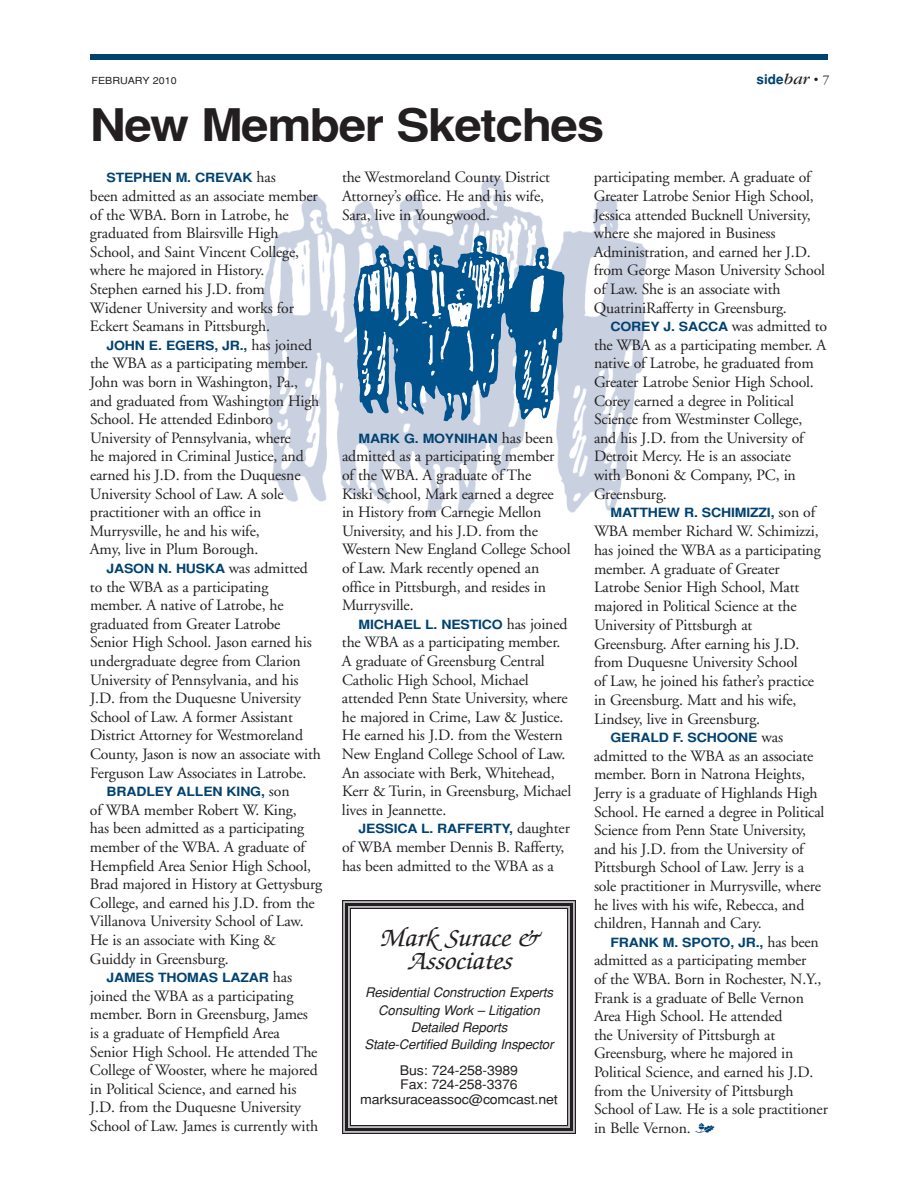
<style>
.page{position:relative;width:918px;height:1188px;background:#fff}
.page>*{position:absolute;margin:0;border:0;box-sizing:border-box;transform-origin:0 0}
.t1{font:700 45px "Helvetica";letter-spacing:-.03em;color:#231f20;scale:1.1 1}
.t2{font:italic 500 26.4px/23.5px "Zapf Chancery";letter-spacing:-.01em;color:#231f20;text-align:center;scale:1.1 1}
.t3{font:15.75px/18.6px "Adobe Garamond";letter-spacing:-.01em;color:#231f20}
.t4{font:700 13.5px "Helvetica";color:#004270}
.t5{font:italic 13.2px/17.4px "Helvetica";letter-spacing:-.01em;color:#231f20;text-align:center}
.t6{font:13.2px/14.7px "Helvetica";letter-spacing:-.01em;color:#231f20;text-align:center;scale:1.07 1}
.t7{font:700 12.75px "Helvetica";letter-spacing:-.01em;color:#004270;scale:1.1 1}
.t8{font:9.75px "Helvetica";color:#231f20;scale:1.1 1}
.s1{font-family:"Garamond";font-weight:400;font-style:italic;font-size:16.5px;color:#231f20}
.s2{font-weight:400;color:#231f20}
.s3{font-family:"Adobe Garamond";font-weight:400;color:#231f20}
.s4{font-family:"Adobe Garamond";font-weight:400;font-size:15.75px;color:#231f20}
.s5{font-family:"Helvetica";font-weight:700;font-size:12.75px;color:#004270}
.s6{font-family:"Type Embellishments One Let Plain";color:#004270}
</style>
<div class="page">
<img style="left:263px;top:177px;width:384px;height:339px">
<div style="left:90px;top:54px;width:738px;height:6px;background:#004270"></div>
<div style="left:343px;top:901px;width:232px;height:232px;border:8px solid #bcbdc0"></div>
<div style="left:342px;top:900px;width:234px;height:234px;border:1px solid #231f20"></div>
<div style="left:345px;top:903px;width:228px;height:228px;border:3px solid #231f20"></div>
<div style="left:350px;top:908px;width:218px;height:218px;border:1px solid #231f20"></div>
<svg style="left:353px;top:235px;width:212px;height:187px"></svg>
<p class="t8" style="left:92px;top:75px;width:79px">FEBRUARY 2010</p>
<p class="t4" style="left:757px;top:72px;width:74px">side<span class="s1">bar</span> <span class="s2">•</span> <span class="s3">7</span></p>
<h1 class="t1" style="left:90px;top:99px;width:469px">New Member Sketches</h1>
<p class="t7" style="left:106px;top:170px;width:155px">STEPHEN M. CREVAK <span class="s4">has</span></p>
<p class="t3" style="left:90px;top:188px;width:229px">been admitted as an associate member of the WBA. Born in Latrobe, he graduated from Blairsville High<br>School, and Saint Vincent College, where he majored in History.<br>Stephen earned his J.D. from<br>Widener University and works for<br>Eckert Seamans in Pittsburgh.</p>
<p class="t7" style="left:106px;top:338px;width:188px">JOHN E. EGERS, JR., <span class="s4">has joined</span></p>
<p class="t3" style="left:90px;top:355px;width:231px">the WBA as a participating member.<br>John was born in Washington, Pa., and graduated from Washington High<br>School. He attended Edinboro<br>University of Pennsylvania, where<br>he majored in Criminal Justice, and earned his J.D. from the Duquesne<br>University School of Law. A sole practitioner with an office in<br>Murrysville, he and his wife,<br>Amy, live in Plum Borough.</p>
<p class="t7" style="left:106px;top:561px;width:185px">JASON N. HUSKA <span class="s4">was admitted</span></p>
<p class="t3" style="left:90px;top:579px;width:232px">to the WBA as a participating member. A native of Latrobe, he graduated from Greater Latrobe Senior High School. Jason earned his undergraduate degree from Clarion University of Pennsylvania, and his J.D. from the Duquesne University School of Law. A former Assistant District Attorney for Westmoreland County, Jason is now an associate with Ferguson Law Associates in Latrobe.</p>
<p class="t7" style="left:106px;top:784px;width:168px">BRADLEY ALLEN KING, <span class="s4">son</span></p>
<p class="t3" style="left:90px;top:802px;width:234px">of WBA member Robert W. King,<br>has been admitted as a participating member of the WBA. A graduate of<br>Hempfield Area Senior High School,<br>Brad majored in History at Gettysburg<br>College, and earned his J.D. from the<br>Villanova University School of Law.<br>He is an associate with King &amp;<br>Guiddy in Greensburg.</p>
<p class="t7" style="left:106px;top:970px;width:170px">JAMES THOMAS LAZAR <span class="s4">has</span></p>
<p class="t3" style="left:90px;top:988px;width:230px">joined the WBA as a participating member. Born in Greensburg, James is a graduate of Hempfield Area Senior High School. He attended The College of Wooster, where he majored in Political Science, and earned his J.D. from the Duquesne University School of Law. James is currently with</p>
<p class="t3" style="left:342px;top:169px;width:210px">the Westmoreland County District<br>Attorney’s office. He and his wife,<br>Sara, live in Youngwood.</p>
<p class="t7" style="left:358px;top:431px;width:179px">MARK G. MOYNIHAN <span class="s4">has been</span></p>
<p class="t3" style="left:342px;top:448px;width:230px">admitted as a participating member<br>of the WBA. A graduate of The<br>Kiski School, Mark earned a degree<br>in History from Carnegie Mellon<br>University, and his J.D. from the<br>Western New England College School of Law. Mark recently opened an office in Pittsburgh, and resides in<br>Murrysville.</p>
<p class="t7" style="left:358px;top:617px;width:191px">MICHAEL L. NESTICO <span class="s4">has joined</span></p>
<p class="t3" style="left:342px;top:634px;width:231px">the WBA as a participating member.<br>A graduate of Greensburg Central Catholic High School, Michael attended Penn State University, where he majored in Crime, Law &amp; Justice.<br>He earned his J.D. from the Western New England College School of Law.<br>An associate with Berk, Whitehead, Kerr &amp; Turin, in Greensburg, Michael lives in Jeannette.</p>
<p class="t7" style="left:358px;top:821px;width:194px">JESSICA L. RAFFERTY, <span class="s4">daughter</span></p>
<p class="t3" style="left:342px;top:839px;width:224px">of WBA member Dennis B. Rafferty, has been admitted to the WBA as a</p>
<h2 class="t2" style="left:379px;top:929px;width:146px">Mark Surace &amp;<br>Associates</h2>
<p class="t5" style="left:364px;top:984px;width:191px">Residential Construction Experts<br>Consulting Work – Litigation<br>Detailed Reports<br>State-Certified Building Inspector</p>
<p class="t6" style="left:360px;top:1063px;width:186px">Bus: 724-258-3989<br>Fax: 724-258-3376 marksuraceassoc@comcast.net</p>
<p class="t3" style="left:594px;top:169px;width:233px">participating member. A graduate of Greater Latrobe Senior High School, Jessica attended Bucknell University, where she majored in Business Administration, and earned her J.D. from George Mason University School of Law. She is an associate with QuatriniRafferty in Greensburg.</p>
<p class="t3" style="left:594px;top:318px;width:235px;text-indent:16px"><span class="s5">COREY J. SACCA</span> was admitted to the WBA as a participating member. A native of Latrobe, he graduated from<br>Greater Latrobe Senior High School.<br>Corey earned a degree in Political<br>Science from Westminster College, and his J.D. from the University of<br>Detroit Mercy. He is an associate<br>with Bononi &amp; Company, PC, in<br>Greensburg.</p>
<p class="t7" style="left:610px;top:505px;width:188px">MATTHEW R. SCHIMIZZI, <span class="s4">son of</span></p>
<p class="t3" style="left:594px;top:523px;width:228px">WBA member Richard W. Schimizzi, has joined the WBA as a participating member. A graduate of Greater Latrobe Senior High School, Matt majored in Political Science at the University of Pittsburgh at Greensburg. After earning his J.D. from Duquesne University School<br>of Law, he joined his father’s practice in Greensburg. Matt and his wife, Lindsey, live in Greensburg.</p>
<p class="t7" style="left:610px;top:730px;width:158px">GERALD F. SCHOONE <span class="s4">was</span></p>
<p class="t3" style="left:594px;top:748px;width:232px">admitted to the WBA as an associate member. Born in Natrona Heights, Jerry is a graduate of Highlands High School. He earned a degree in Political Science from Penn State University, and his J.D. from the University of Pittsburgh School of Law. Jerry is a sole practitioner in Murrysville, where he lives with his wife, Rebecca, and children, Hannah and Cary.</p>
<p class="t7" style="left:610px;top:935px;width:191px">FRANK M. SPOTO, JR., <span class="s4">has been</span></p>
<p class="t3" style="left:594px;top:952px;width:235px">admitted as a participating member<br>of the WBA. Born in Rochester, N.Y.,<br>Frank is a graduate of Belle Vernon<br>Area High School. He attended<br>the University of Pittsburgh at<br>Greensburg, where he majored in<br>Political Science, and earned his J.D. from the University of Pittsburgh<br>School of Law. He is a sole practitioner in Belle Vernon. <span class="s6">-</span></p>
</div>
